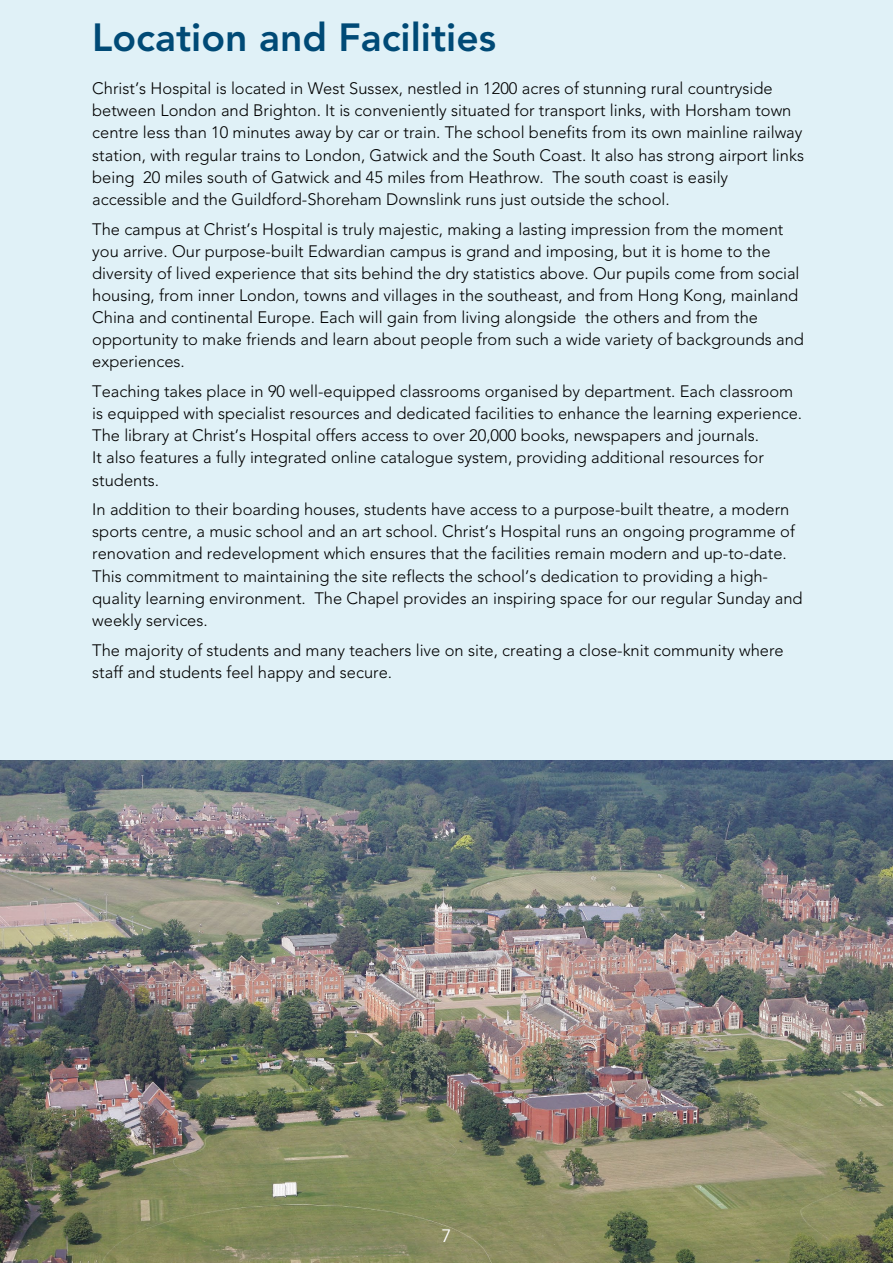
<style>
.page{position:relative;width:893px;height:1263px;background:#e0f1f7}
.page>*{position:absolute;margin:0;border:0;box-sizing:border-box;transform-origin:0 0}
.t1{font:800 39px "Avenir LT Std";color:#004a76}
.t2{font:18px "Avenir";color:#fff}
.t3{font:300 16.5px/22.2px "Avenir LT Std";color:#000}
</style>
<div class="page">
<img style="left:0;top:760px;width:893px;height:503px">
<h1 class="t1" style="left:92px;top:14px;width:405px">Location and Facilities</h1>
<p class="t3" style="left:92px;top:77px;width:713px">Christ’s Hospital is located in West Sussex, nestled in 1200 acres of stunning rural countryside between London and Brighton. It is conveniently situated for transport links, with Horsham town centre less than 10 minutes away by car or train. The school benefits from its own mainline railway station, with regular trains to London, Gatwick and the South Coast. It also has strong airport links being 20 miles south of Gatwick and 45 miles from Heathrow. The south coast is easily accessible and the Guildford-Shoreham Downslink runs just outside the school.</p>
<p class="t3" style="left:92px;top:218px;width:713px">The campus at Christ’s Hospital is truly majestic, making a lasting impression from the moment you arrive. Our purpose-built Edwardian campus is grand and imposing, but it is home to the diversity of lived experience that sits behind the dry statistics above. Our pupils come from social housing, from inner London, towns and villages in the southeast, and from Hong Kong, mainland China and continental Europe. Each will gain from living alongside the others and from the opportunity to make friends and learn about people from such a wide variety of backgrounds and experiences.</p>
<p class="t3" style="left:92px;top:380px;width:711px">Teaching takes place in 90 well-equipped classrooms organised by department. Each classroom is equipped with specialist resources and dedicated facilities to enhance the learning experience.<br>The library at Christ’s Hospital offers access to over 20,000 books, newspapers and journals.<br>It also features a fully integrated online catalogue system, providing additional resources for students.</p>
<p class="t3" style="left:92px;top:498px;width:712px">In addition to their boarding houses, students have access to a purpose-built theatre, a modern sports centre, a music school and an art school. Christ’s Hospital runs an ongoing programme of renovation and redevelopment which ensures that the facilities remain modern and up-to-date.<br>This commitment to maintaining the site reflects the school’s dedication to providing a high&shy;quality learning environment. The Chapel provides an inspiring space for our regular Sunday and weekly services.</p>
<p class="t3" style="left:92px;top:639px;width:693px">The majority of students and many teachers live on site, creating a close-knit community where staff and students feel happy and secure.</p>
<p class="t2" style="left:441px;top:1227px;width:12px">7</p>
</div>
